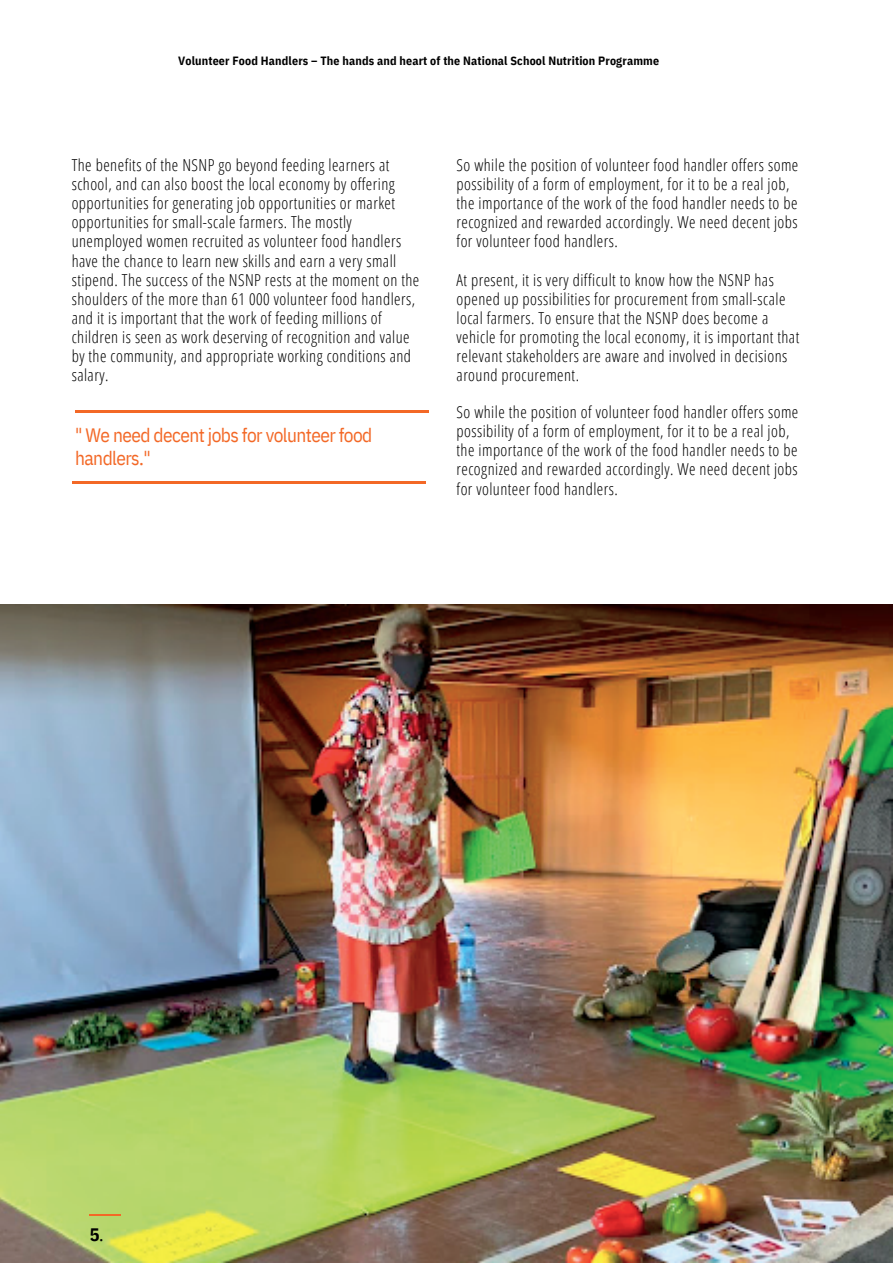
<style>
.page{position:relative;width:893px;height:1264px;background:#fff}
.page>*{position:absolute;margin:0;border:0;box-sizing:border-box;transform-origin:0 0}
.t1{font:19.35px/22.5px "IBM Plex Sans Cond";letter-spacing:-.03em;color:#f36826}
.t2{font:700 18px "IBM Plex Sans Cond";color:#000}
.t3{font:300 16.5px/19px "Open Sans Condensed";letter-spacing:.025em;color:#000}
.t4{font:700 12px "IBM Plex Sans Cond";letter-spacing:.015em;color:#000}
.s1{font-weight:400}
</style>
<div class="page">
<hr style="left:76px;top:410px;width:352px;height:2px;background:#f36826">
<hr style="left:72px;top:482px;width:353px;height:2px;background:#f36826">
<img style="left:0;top:604px;width:892px;height:658px">
<hr style="left:90px;top:1214px;width:31px;height:1px;background:#f36826">
<p class="t4" style="left:178px;top:53px;width:482px">Volunteer Food Handlers – The hands and heart of the National School Nutrition Programme</p>
<p class="t3" style="left:72px;top:155px;width:349px">The benefits of the NSNP go beyond feeding learners at school, and can also boost the local economy by offering opportunities for generating job opportunities or market opportunities for small-scale farmers. The mostly unemployed women recruited as volunteer food handlers have the chance to learn new skills and earn a very small stipend. The success of the NSNP rests at the moment on the shoulders of the more than 61 000 volunteer food handlers, and it is important that the work of feeding millions of children is seen as work deserving of recognition and value by the community, and appropriate working conditions and salary.</p>
<p class="t3" style="left:456px;top:155px;width:343px">So while the position of volunteer food handler offers some possibility of a form of employment, for it to be a real job, the importance of the work of the food handler needs to be recognized and rewarded accordingly. We need decent jobs for volunteer food handlers.</p>
<p class="t3" style="left:456px;top:270px;width:344px">At present, it is very difficult to know how the NSNP has opened up possibilities for procurement from small-scale local farmers. To ensure that the NSNP does become a vehicle for promoting the local economy, it is important that relevant stakeholders are aware and involved in decisions around procurement.</p>
<p class="t1" style="left:75px;top:424px;width:299px">" We need decent jobs for volunteer food handlers."</p>
<p class="t3" style="left:456px;top:402px;width:343px">So while the position of volunteer food handler offers some possibility of a form of employment, for it to be a real job, the importance of the work of the food handler needs to be recognized and rewarded accordingly. We need decent jobs for volunteer food handlers.</p>
<p class="t2" style="left:90px;top:1222px;width:15px">5<span class="s1">.</span></p>
</div>
